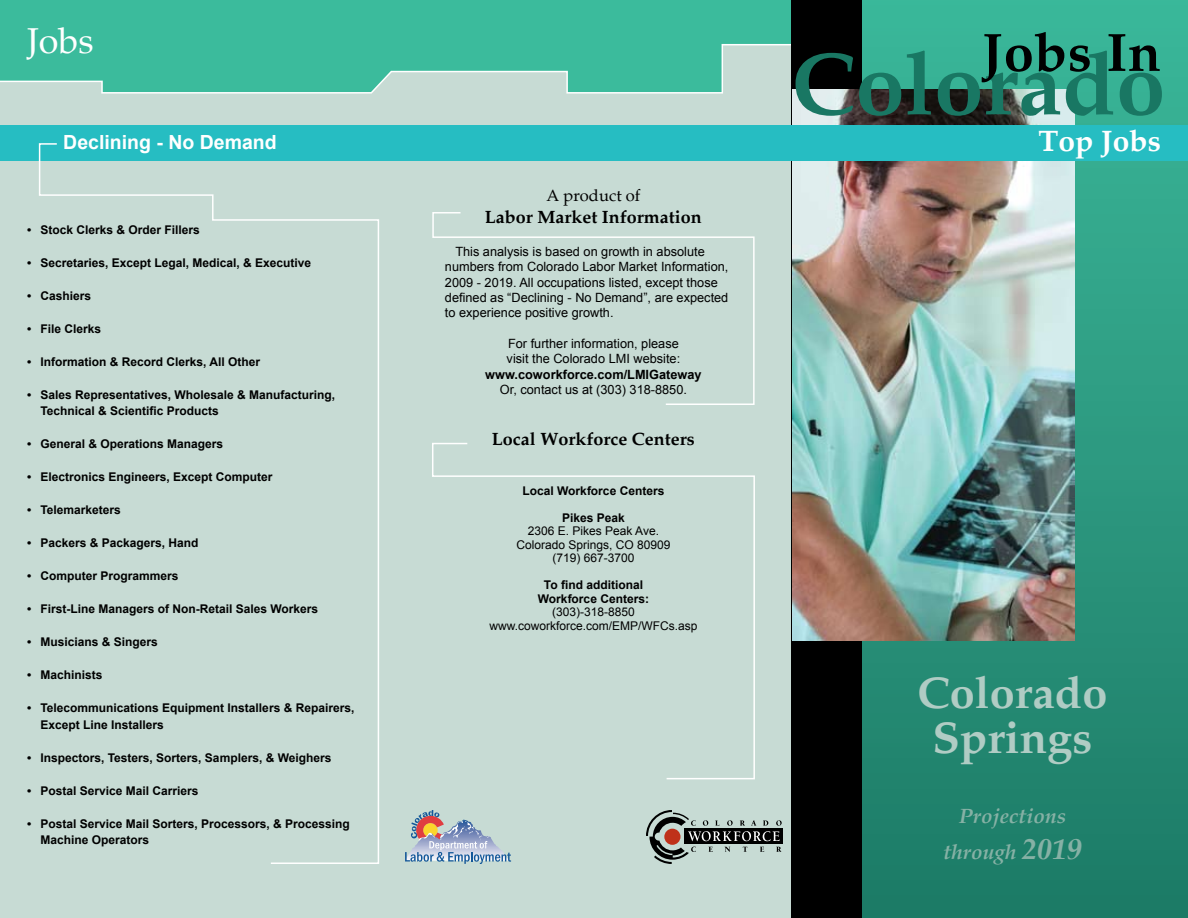
<style>
.page{position:relative;width:1188px;height:918px;background:#fff}
.page>*{position:absolute;margin:0;border:0;box-sizing:border-box;transform-origin:0 0}
.t1{font:700 88.5px "Palatino";color:#197763}
.t2{font:700 54px "Palatino";letter-spacing:.01em;color:#000}
.t3{font:700 45px/45px "Palatino";color:#b0ccc4;text-align:center}
.t4{font:36px "Palatino";color:#fff}
.t5{font:700 30px "Palatino";color:#fff}
.t6{font:italic 700 21px/36px "Palatino";color:#86b1a5;text-align:center}
.t7{font:700 19.5px "Arial";color:#fff}
.t8{font:700 18px "Palatino";color:#000}
.t9{font:16.5px "Palatino";color:#000}
.t10{font:12.75px/15.3px "Arial";color:#000}
.t11{font:700 12.75px "Arial";color:#000}
.t12{font:700 12px/16.5px "Arial";color:#000}
.t13{font:12px/13.5px "Arial";color:#000;text-align:center}
.s1{font-size:30px}
</style>
<div class="page">
<div style="left:0;top:110px;width:792px;height:808px;background:#c7dbd4"></div>
<svg style="left:0;top:0;width:792px;height:110px;background:#60c3ab"></svg>
<div style="left:792px;top:0;width:396px;height:918px;background:linear-gradient(to bottom,#3eb99b,#1d7a66)"></div>
<div style="left:792px;top:0;width:70px;height:918px;background:#000"></div>
<img style="left:792px;top:90px;width:282px;height:551px">
<div style="left:0;top:125px;width:1188px;height:36px;background:#26bdc2"></div>
<div style="left:38px;top:143px;width:342px;height:722px;background:#c7dbd4"></div>
<svg style="left:405px;top:810px;width:106px;height:54px;background:#b3bcc5"></svg>
<div style="left:685px;top:828px;width:98px;height:16px;background:#000"></div>
<svg style="left:646px;top:810px;width:136px;height:54px;background:#8f9792"></svg>
<div style="left:432px;top:211px;width:323px;height:195px;background:#c7dbd4"></div>
<div style="left:431px;top:442px;width:325px;height:338px;background:#c7dbd4"></div>
<h3 class="t4" style="left:27px;top:20px;width:68px">Jobs</h3>
<h3 class="t7" style="left:63px;top:129px;width:215px">Declining - No Demand</h3>
<p class="t12" style="left:27px;top:222px;width:174px">• Stock Clerks &amp; Order Fillers</p>
<p class="t12" style="left:27px;top:255px;width:286px">• Secretaries, Except Legal, Medical, &amp; Executive</p>
<p class="t12" style="left:27px;top:288px;width:66px">• Cashiers</p>
<p class="t12" style="left:27px;top:321px;width:76px">• File Clerks</p>
<p class="t12" style="left:27px;top:354px;width:235px">• Information &amp; Record Clerks, All Other</p>
<p class="t12" style="left:40px;top:387px;width:296px;text-indent:-14px">• Sales Representatives, Wholesale &amp; Manufacturing,<br>Technical &amp; Scientific Products</p>
<p class="t12" style="left:27px;top:436px;width:198px">• General &amp; Operations Managers</p>
<p class="t12" style="left:27px;top:469px;width:247px">• Electronics Engineers, Except Computer</p>
<p class="t12" style="left:27px;top:502px;width:95px">• Telemarketers</p>
<p class="t12" style="left:27px;top:535px;width:173px">• Packers &amp; Packagers, Hand</p>
<p class="t12" style="left:27px;top:568px;width:153px">• Computer Programmers</p>
<p class="t12" style="left:27px;top:601px;width:293px">• First-Line Managers of Non-Retail Sales Workers</p>
<p class="t12" style="left:27px;top:634px;width:132px">• Musicians &amp; Singers</p>
<p class="t12" style="left:27px;top:667px;width:77px">• Machinists</p>
<p class="t12" style="left:40px;top:700px;width:315px;text-indent:-14px">• Telecommunications Equipment Installers &amp; Repairers,<br>Except Line Installers</p>
<p class="t12" style="left:27px;top:750px;width:306px">• Inspectors, Testers, Sorters, Samplers, &amp; Weighers</p>
<p class="t12" style="left:27px;top:783px;width:173px">• Postal Service Mail Carriers</p>
<p class="t12" style="left:40px;top:816px;width:311px;text-indent:-14px">• Postal Service Mail Sorters, Processors, &amp; Processing<br>Machine Operators</p>
<h3 class="t9" style="left:547px;top:186px;width:95px">A product of</h3>
<h3 class="t8" style="left:485px;top:206px;width:219px">Labor Market Information</h3>
<p class="t10" style="left:445px;top:244px;width:285px;text-indent:10px">This analysis is based on growth in absolute numbers from Colorado Labor Market Information, 2009 - 2019. All occupations listed, except those defined as “Declining - No Demand”, are expected to experience positive growth.</p>
<p class="t10" style="left:507px;top:336px;width:175px">For further information, please visit the Colorado LMI website:</p>
<p class="t11" style="left:485px;top:366px;width:218px">www.coworkforce.com/LMIGateway</p>
<p class="t10" style="left:500px;top:382px;width:189px">Or, contact us at (303) 318-8850.</p>
<h3 class="t8" style="left:492px;top:428px;width:204px">Local Workforce Centers</h3>
<p class="t12" style="left:523px;top:483px;width:143px">Local Workforce Centers</p>
<p class="t12" style="left:562px;top:510px;width:64px">Pikes Peak</p>
<p class="t13" style="left:516px;top:524px;width:156px">2306 E. Pikes Peak Ave.<br>Colorado Springs, CO 80909 (719) 667-3700</p>
<p class="t12" style="left:538px;top:579px;width:113px;line-height:13.5px;text-align:center">To find additional<br>Workforce Centers:</p>
<p class="t13" style="left:489px;top:605px;width:210px">(303)-318-8850 www.coworkforce.com/EMP/WFCs.asp</p>
<h2 class="t2" style="left:982px;top:21px;width:180px">Jobs In</h2>
<h1 class="t1" style="left:792px;top:32px;width:375px">Colorado</h1>
<h3 class="t5" style="left:1038px;top:123px;width:124px">Top Jobs</h3>
<h3 class="t3" style="left:917px;top:670px;width:192px">Colorado<br>Springs</h3>
<h3 class="t6" style="left:943px;top:798px;width:140px">Projections through <span class="s1">2019</span></h3>
</div>
